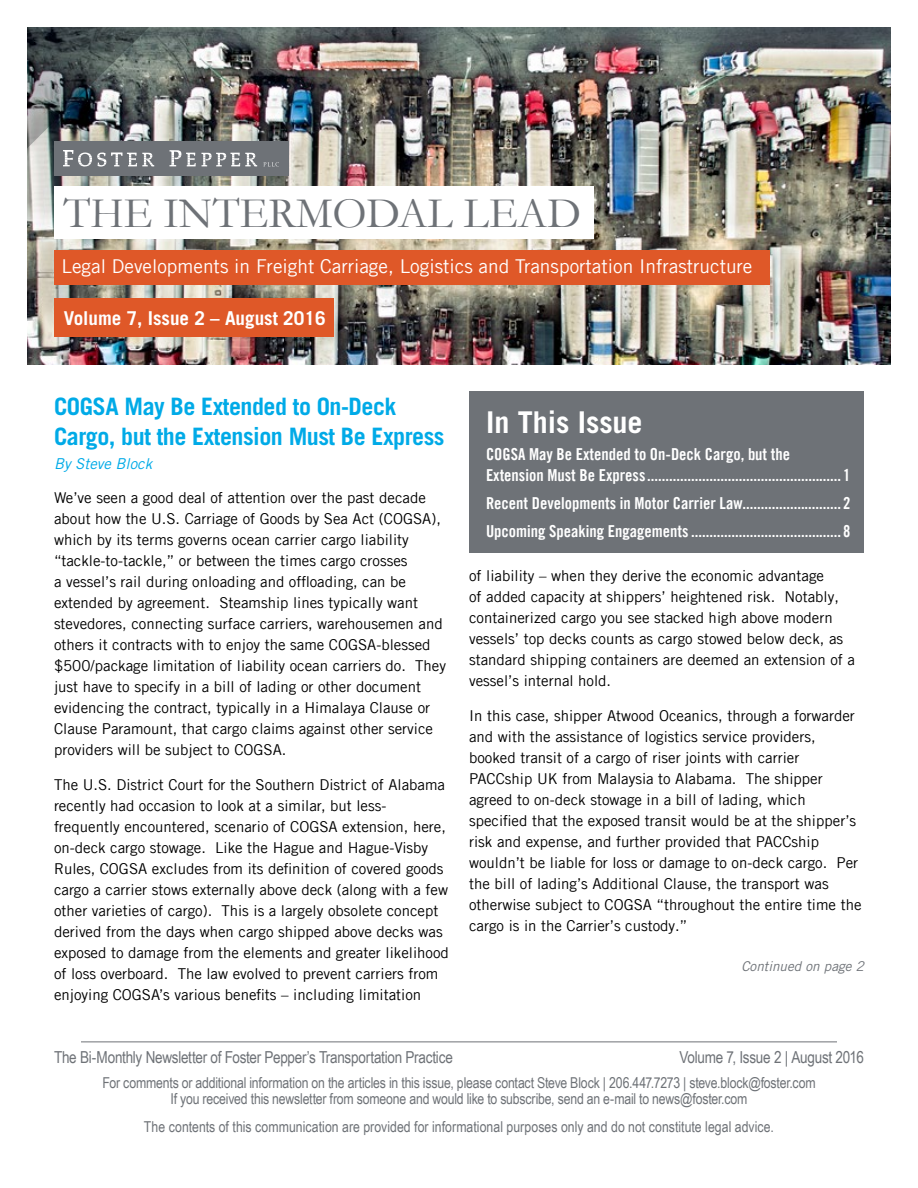
<style>
.page{position:relative;width:918px;height:1188px;background:#fff}
.page>*{position:absolute;margin:0;border:0;box-sizing:border-box;transform-origin:0 0}
.t1{font:43.8px "Garamond";color:#6e7277}
.t2{font:700 30px "Trade Gothic LT Com";color:#fff}
.t3{font:700 24px/30px "Trade Gothic LT Com";letter-spacing:-.02em;color:#00aae7}
.t4{font:19.05px "Trade Gothic LT Com";color:#fff}
.t5{font:700 19.05px "Trade Gothic LT Com";color:#fff}
.t6{font:16.5px/21px "Trade Gothic LT Com Bd Cn 20";color:#fff}
.t7{font:16.5px "Arial Narrow";letter-spacing:-.015em;color:#6e7277}
.t8{font:15px/21px "Trade Gothic LT Com";color:#000}
.t9{font:15px/16.5px "Arial Narrow";letter-spacing:-.01em;color:#6e7277;text-align:center}
.t10{font:italic 15px "Trade Gothic LT Com";color:#00aae7}
.t11{font:italic 13.5px "Trade Gothic LT Com";color:#6e7277}
</style>
<div class="page">
<img style="left:27px;top:27px;width:864px;height:337px">
<div style="left:54px;top:141px;width:234px;height:35px;background:#6e7277"></div>
<div style="left:54px;top:250px;width:716px;height:35px;background:#df5828"></div>
<hr style="left:81px;top:1042px;width:756px;height:1px;background:#6e7277">
<div style="left:469px;top:392px;width:395px;height:162px;background:#6e7277"></div>
<div style="left:54px;top:187px;width:540px;height:52px;background:#fff"></div>
<img style="left:27px;top:27px;width:252px;height:140px">
<div style="left:54px;top:299px;width:280px;height:38px;background:#df5828"></div>
<h1 class="t1" style="left:63px;top:184px;width:519px">THE INTERMODAL LEAD</h1>
<p class="t4" style="left:62px;top:255px;width:693px">Legal Developments in Freight Carriage, Logistics and Transportation Infrastructure</p>
<p class="t5" style="left:64px;top:306px;width:263px">Volume 7, Issue 2 – August 2016</p>
<h3 class="t3" style="left:54px;top:391px;width:392px">COGSA May Be Extended to On-Deck<br>Cargo, but the Extension Must Be Express</h3>
<p class="t10" style="left:54px;top:454px;width:100px">By Steve Block</p>
<p class="t8" style="left:54px;top:487px;width:394px">We’ve seen a good deal of attention over the past decade about how the U.S. Carriage of Goods by Sea Act (COGSA), which by its terms governs ocean carrier cargo liability “tackle-to-tackle,” or between the times cargo crosses<br>a vessel’s rail during onloading and offloading, can be extended by agreement. Steamship lines typically want stevedores, connecting surface carriers, warehousemen and others it contracts with to enjoy the same COGSA-blessed $500/package limitation of liability ocean carriers do. They just have to specify in a bill of lading or other document evidencing the contract, typically in a Himalaya Clause or Clause Paramount, that cargo claims against other service providers will be subject to COGSA.</p>
<p class="t8" style="left:54px;top:774px;width:396px">The U.S. District Court for the Southern District of Alabama recently had occasion to look at a similar, but less&shy;frequently encountered, scenario of COGSA extension, here, on-deck cargo stowage. Like the Hague and Hague-Visby Rules, COGSA excludes from its definition of covered goods cargo a carrier stows externally above deck (along with a few other varieties of cargo). This is a largely obsolete concept derived from the days when cargo shipped above decks was exposed to damage from the elements and greater likelihood of loss overboard. The law evolved to prevent carriers from enjoying COGSA’s various benefits – including limitation</p>
<h2 class="t2" style="left:486px;top:403px;width:158px">In This Issue</h2>
<p class="t6" style="left:486px;top:444px;width:366px">COGSA May Be Extended to On-Deck Cargo, but the<br>Extension Must Be Express..................................................... 1</p>
<p class="t6" style="left:486px;top:489px;width:366px;line-height:27.8px">Recent Developments in Motor Carrier Law........................... 2<br>Upcoming Speaking Engagements ......................................... 8</p>
<p class="t8" style="left:469px;top:565px;width:387px">of liability – when they derive the economic advantage<br>of added capacity at shippers’ heightened risk. Notably, containerized cargo you see stacked high above modern vessels’ top decks counts as cargo stowed below deck, as standard shipping containers are deemed an extension of a vessel’s internal hold.</p>
<p class="t8" style="left:469px;top:705px;width:394px">In this case, shipper Atwood Oceanics, through a forwarder and with the assistance of logistics service providers, booked transit of a cargo of riser joints with carrier PACCship UK from Malaysia to Alabama. The shipper agreed to on-deck stowage in a bill of lading, which specified that the exposed transit would be at the shipper’s risk and expense, and further provided that PACCship wouldn’t be liable for loss or damage to on-deck cargo. Per the bill of lading’s Additional Clause, the transport was otherwise subject to COGSA “throughout the entire time the cargo is in the Carrier’s custody.”</p>
<p class="t11" style="left:741px;top:958px;width:124px">Continued on page 2</p>
<p class="t7" style="left:54px;top:1045px;width:400px">The Bi-Monthly Newsletter of Foster Pepper’s Transportation Practice</p>
<p class="t7" style="left:679px;top:1045px;width:186px">Volume 7, Issue 2 | August 2016</p>
<p class="t9" style="left:102px;top:1074px;width:715px">For comments or additional information on the articles in this issue, please contact Steve Block | 206.447.7273 | steve.block@foster.com<br>If you received this newsletter from someone and would like to subscribe, send an e-mail to news@foster.com</p>
<p class="t9" style="left:144px;top:1118px;width:632px">The contents of this communication are provided for informational purposes only and do not constitute legal advice.</p>
</div>
